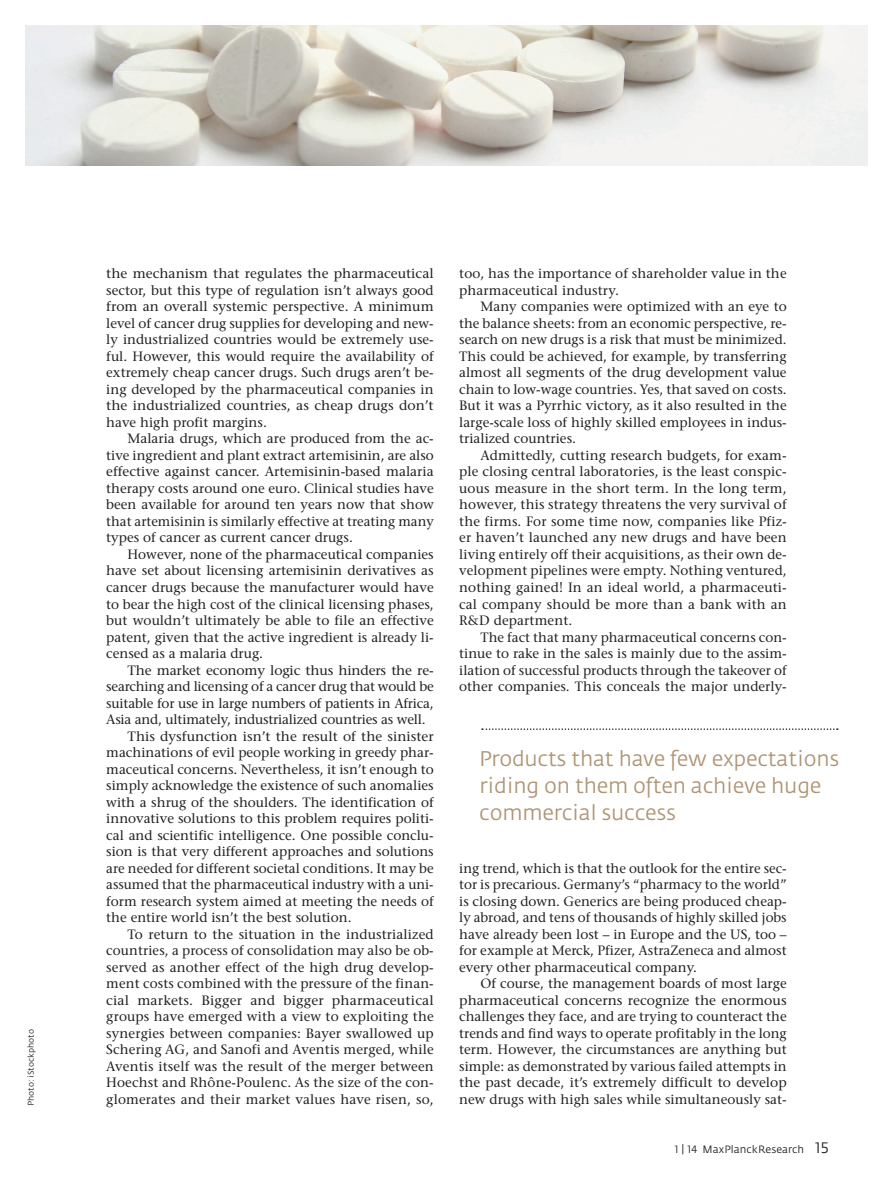
<style>
.page{position:relative;width:893px;height:1191px;background:#fff}
.page>*{position:absolute;margin:0;border:0;box-sizing:border-box;transform-origin:0 0}
.t1{font:21px/27px "Fedra Sans";letter-spacing:-.01em;color:#b09576}
.t2{font:13.5px "Stone Serif";color:#231f20}
.t3{font:10.5px "Fedra Sans";color:#231f20}
.t4{font:8.25px "Fedra Sans";color:#231f20}
.s1{font-family:"Fedra Sans Book SC"}
.s2{font-family:"Fedra Sans Book SC";font-size:15px}
</style>
<div class="page">
<svg style="left:482px;top:728px;width:356px;height:2px"></svg>
<img style="left:26px;top:26px;width:841px;height:140px">
<p class="t4" style="left:28px;top:1106px;width:78px;rotate:-90deg">Photo: iStockphoto</p>
<p class="t2" style="left:106px;top:268px;width:329px">the mechanism that regulates the pharmaceutical</p>
<p class="t2" style="left:106px;top:285px;width:329px">sector, but this type of regulation isn’t always good</p>
<p class="t2" style="left:106px;top:301px;width:329px">from an overall systemic perspective. A minimum</p>
<p class="t2" style="left:106px;top:318px;width:329px">level of cancer drug supplies for developing and new-</p>
<p class="t2" style="left:106px;top:334px;width:329px">ly industrialized countries would be extremely use-</p>
<p class="t2" style="left:106px;top:351px;width:329px">ful. However, this would require the availability of</p>
<p class="t2" style="left:106px;top:367px;width:329px">extremely cheap cancer drugs. Such drugs aren’t be-</p>
<p class="t2" style="left:106px;top:384px;width:329px">ing developed by the pharmaceutical companies in</p>
<p class="t2" style="left:106px;top:400px;width:329px">the industrialized countries, as cheap drugs don’t</p>
<p class="t2" style="left:106px;top:417px;width:162px">have high profit margins.</p>
<p class="t2" style="left:128px;top:433px;width:308px">Malaria drugs, which are produced from the ac-</p>
<p class="t2" style="left:106px;top:450px;width:329px">tive ingredient and plant extract artemisinin, are also</p>
<p class="t2" style="left:106px;top:466px;width:329px">effective against cancer. Artemisinin-based malaria</p>
<p class="t2" style="left:106px;top:483px;width:329px">therapy costs around one euro. Clinical studies have</p>
<p class="t2" style="left:106px;top:499px;width:329px">been available for around ten years now that show</p>
<p class="t2" style="left:106px;top:516px;width:329px">that artemisinin is similarly effective at treating many</p>
<p class="t2" style="left:106px;top:532px;width:248px">types of cancer as current cancer drugs.</p>
<p class="t2" style="left:128px;top:549px;width:308px">However, none of the pharmaceutical companies</p>
<p class="t2" style="left:106px;top:565px;width:329px">have set about licensing artemisinin derivatives as</p>
<p class="t2" style="left:106px;top:582px;width:329px">cancer drugs because the manufacturer would have</p>
<p class="t2" style="left:106px;top:598px;width:329px">to bear the high cost of the clinical licensing phases,</p>
<p class="t2" style="left:106px;top:615px;width:329px">but wouldn’t ultimately be able to file an effective</p>
<p class="t2" style="left:106px;top:631px;width:329px">patent, given that the active ingredient is already li-</p>
<p class="t2" style="left:106px;top:648px;width:158px">censed as a malaria drug.</p>
<p class="t2" style="left:128px;top:664px;width:308px">The market economy logic thus hinders the re-</p>
<p class="t2" style="left:106px;top:681px;width:329px">searching and licensing of a cancer drug that would be</p>
<p class="t2" style="left:106px;top:697px;width:329px">suitable for use in large numbers of patients in Africa,</p>
<p class="t2" style="left:106px;top:714px;width:321px">Asia and, ultimately, industrialized countries as well.</p>
<p class="t2" style="left:128px;top:730px;width:308px">This dysfunction isn’t the result of the sinister</p>
<p class="t2" style="left:106px;top:747px;width:329px">machinations of evil people working in greedy phar-</p>
<p class="t2" style="left:106px;top:763px;width:329px">maceutical concerns. Nevertheless, it isn’t enough to</p>
<p class="t2" style="left:106px;top:780px;width:329px">simply acknowledge the existence of such anomalies</p>
<p class="t2" style="left:106px;top:796px;width:329px">with a shrug of the shoulders. The identification of</p>
<p class="t2" style="left:106px;top:813px;width:329px">innovative solutions to this problem requires politi-</p>
<p class="t2" style="left:106px;top:829px;width:329px">cal and scientific intelligence. One possible conclu-</p>
<p class="t2" style="left:106px;top:846px;width:329px">sion is that very different approaches and solutions</p>
<p class="t2" style="left:106px;top:862px;width:329px">are needed for different societal conditions. It may be</p>
<p class="t2" style="left:106px;top:879px;width:329px">assumed that the pharmaceutical industry with a uni-</p>
<p class="t2" style="left:106px;top:895px;width:329px">form research system aimed at meeting the needs of</p>
<p class="t2" style="left:106px;top:912px;width:247px">the entire world isn’t the best solution.</p>
<p class="t2" style="left:128px;top:928px;width:308px">To return to the situation in the industrialized</p>
<p class="t2" style="left:106px;top:945px;width:329px">countries, a process of consolidation may also be ob-</p>
<p class="t2" style="left:106px;top:961px;width:329px">served as another effect of the high drug develop-</p>
<p class="t2" style="left:106px;top:978px;width:329px">ment costs combined with the pressure of the finan-</p>
<p class="t2" style="left:106px;top:994px;width:329px">cial markets. Bigger and bigger pharmaceutical</p>
<p class="t2" style="left:106px;top:1011px;width:329px">groups have emerged with a view to exploiting the</p>
<p class="t2" style="left:106px;top:1027px;width:329px">synergies between companies: Bayer swallowed up</p>
<p class="t2" style="left:106px;top:1044px;width:329px">Schering AG, and Sanofi and Aventis merged, while</p>
<p class="t2" style="left:106px;top:1060px;width:329px">Aventis itself was the result of the merger between</p>
<p class="t2" style="left:106px;top:1077px;width:329px">Hoechst and Rhône-Poulenc. As the size of the con-</p>
<p class="t2" style="left:106px;top:1093px;width:329px">glomerates and their market values have risen, so,</p>
<p class="t2" style="left:459px;top:268px;width:329px">too, has the importance of shareholder value in the</p>
<p class="t2" style="left:459px;top:285px;width:161px">pharmaceutical industry.</p>
<p class="t2" style="left:480px;top:301px;width:308px">Many companies were optimized with an eye to</p>
<p class="t2" style="left:459px;top:318px;width:329px">the balance sheets: from an economic perspective, re-</p>
<p class="t2" style="left:459px;top:334px;width:329px">search on new drugs is a risk that must be minimized.</p>
<p class="t2" style="left:459px;top:351px;width:329px">This could be achieved, for example, by transferring</p>
<p class="t2" style="left:459px;top:367px;width:329px">almost all segments of the drug development value</p>
<p class="t2" style="left:459px;top:384px;width:329px">chain to low-wage countries. Yes, that saved on costs.</p>
<p class="t2" style="left:459px;top:400px;width:329px">But it was a Pyrrhic victory, as it also resulted in the</p>
<p class="t2" style="left:459px;top:417px;width:329px">large-scale loss of highly skilled employees in indus-</p>
<p class="t2" style="left:459px;top:433px;width:118px">trialized countries.</p>
<p class="t2" style="left:480px;top:450px;width:308px">Admittedly, cutting research budgets, for exam-</p>
<p class="t2" style="left:459px;top:466px;width:329px">ple closing central laboratories, is the least conspic-</p>
<p class="t2" style="left:459px;top:483px;width:329px">uous measure in the short term. In the long term,</p>
<p class="t2" style="left:459px;top:499px;width:329px">however, this strategy threatens the very survival of</p>
<p class="t2" style="left:459px;top:516px;width:329px">the firms. For some time now, companies like Pfiz-</p>
<p class="t2" style="left:459px;top:532px;width:329px">er haven’t launched any new drugs and have been</p>
<p class="t2" style="left:459px;top:549px;width:329px">living entirely off their acquisitions, as their own de-</p>
<p class="t2" style="left:459px;top:565px;width:329px">velopment pipelines were empty. Nothing ventured,</p>
<p class="t2" style="left:459px;top:582px;width:329px">nothing gained! In an ideal world, a pharmaceuti-</p>
<p class="t2" style="left:459px;top:598px;width:329px">cal company should be more than a bank with an</p>
<p class="t2" style="left:459px;top:615px;width:115px">R&amp;D department.</p>
<p class="t2" style="left:480px;top:631px;width:308px">The fact that many pharmaceutical concerns con-</p>
<p class="t2" style="left:459px;top:648px;width:329px">tinue to rake in the sales is mainly due to the assim-</p>
<p class="t2" style="left:459px;top:664px;width:329px">ilation of successful products through the takeover of</p>
<p class="t2" style="left:459px;top:681px;width:329px">other companies. This conceals the major underly-</p>
<p class="t1" style="left:479px;top:746px;width:362px">Products that have few expectations riding on them often achieve huge commercial success</p>
<p class="t2" style="left:459px;top:862px;width:329px">ing trend, which is that the outlook for the entire sec-</p>
<p class="t2" style="left:459px;top:879px;width:329px">tor is precarious. Germany’s “pharmacy to the world”</p>
<p class="t2" style="left:459px;top:895px;width:329px">is closing down. Generics are being produced cheap-</p>
<p class="t2" style="left:459px;top:912px;width:329px">ly abroad, and tens of thousands of highly skilled jobs</p>
<p class="t2" style="left:459px;top:928px;width:329px">have already been lost – in Europe and the US, too –</p>
<p class="t2" style="left:459px;top:945px;width:329px">for example at Merck, Pfizer, AstraZeneca and almost</p>
<p class="t2" style="left:459px;top:961px;width:239px">every other pharmaceutical company.</p>
<p class="t2" style="left:480px;top:978px;width:308px">Of course, the management boards of most large</p>
<p class="t2" style="left:459px;top:994px;width:329px">pharmaceutical concerns recognize the enormous</p>
<p class="t2" style="left:459px;top:1011px;width:329px">challenges they face, and are trying to counteract the</p>
<p class="t2" style="left:459px;top:1027px;width:329px">trends and find ways to operate profitably in the long</p>
<p class="t2" style="left:459px;top:1044px;width:329px">term. However, the circumstances are anything but</p>
<p class="t2" style="left:459px;top:1060px;width:329px">simple: as demonstrated by various failed attempts in</p>
<p class="t2" style="left:459px;top:1077px;width:329px">the past decade, it’s extremely difficult to develop</p>
<p class="t2" style="left:459px;top:1093px;width:329px">new drugs with high sales while simultaneously sat-</p>
<p class="t3" style="left:675px;top:1145px;width:156px"><span class="s1">1 | 14</span> MaxPlanckResearch <span class="s2">15</span></p>
</div>
